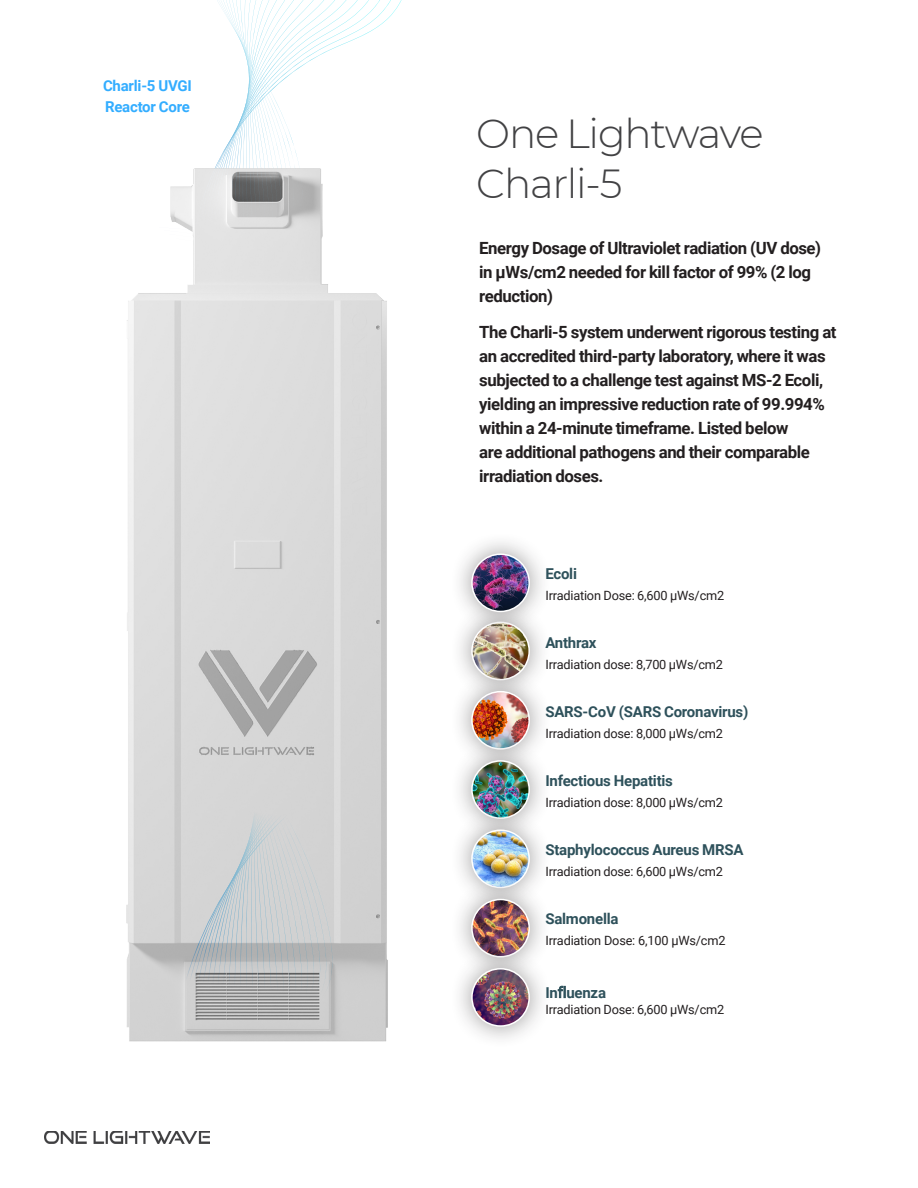
<style>
.page{position:relative;width:918px;height:1188px;background:#fff}
.page>*{position:absolute;margin:0;border:0;box-sizing:border-box;transform-origin:0 0}
.t1{font:300 40.5px/49.5px "Montserrat";letter-spacing:-.03em;color:#424244}
.t2{font:700 16.8px/24px "Roboto";letter-spacing:-.025em;color:#231f20}
.t3{font:700 15px "Roboto";letter-spacing:-.015em;color:#2e515b}
.t4{font:700 15px/21px "Roboto";letter-spacing:-.015em;color:#33adff}
.t5{font:12.75px "Roboto";letter-spacing:-.015em;color:#231f20}
.s1{font-weight:400}
</style>
<div class="page">
<img style="left:44px;top:1131px;width:165px;height:13px">
<img style="left:127px;top:271px;width:260px;height:771px">
<svg style="left:382px;top:589px;width:6px;height:453px;background:#cecece"></svg>
<svg style="left:372px;top:582px;width:10px;height:460px;background:#cfcfcf"></svg>
<div style="left:362px;top:576px;width:10px;height:466px;background:#d2d2d2"></div>
<div style="left:353px;top:570px;width:9px;height:472px;background:#d2d2d2"></div>
<div style="left:343px;top:563px;width:10px;height:479px;background:#d3d3d3"></div>
<svg style="left:333px;top:557px;width:10px;height:485px;background:#d6d6d6"></svg>
<svg style="left:126px;top:482px;width:209px;height:543px;background:#d0d1d1"></svg>
<svg style="left:170px;top:0;width:202px;height:271px"></svg>
<div style="left:449px;top:599px;width:103px;height:104px;background:#231f20;opacity:.45"></div>
<img style="left:472px;top:622px;width:57px;height:58px;border-radius:29px">
<div style="left:471px;top:622px;width:59px;height:58px;border:2px solid #fff;border-radius:50%"></div>
<div style="left:449px;top:669px;width:103px;height:103px;background:#231f20;opacity:.45"></div>
<img style="left:472px;top:692px;width:57px;height:57px;border-radius:29px">
<div style="left:471px;top:691px;width:59px;height:59px;border:2px solid #fff;border-radius:50%"></div>
<div style="left:449px;top:738px;width:103px;height:103px;background:#231f20;opacity:.45"></div>
<img style="left:472px;top:761px;width:57px;height:57px;border-radius:29px">
<div style="left:471px;top:760px;width:59px;height:59px;border:2px solid #fff;border-radius:50%"></div>
<div style="left:449px;top:807px;width:103px;height:103px;background:#231f20;opacity:.45"></div>
<img style="left:472px;top:830px;width:57px;height:57px;border-radius:29px">
<div style="left:471px;top:829px;width:59px;height:59px;border:2px solid #fff;border-radius:50%"></div>
<div style="left:449px;top:877px;width:103px;height:103px;background:#231f20;opacity:.45"></div>
<img style="left:472px;top:900px;width:57px;height:57px;border-radius:29px">
<div style="left:471px;top:899px;width:59px;height:58px;border:2px solid #fff;border-radius:50%"></div>
<div style="left:449px;top:946px;width:103px;height:103px;background:#231f20;opacity:.45"></div>
<img style="left:472px;top:969px;width:57px;height:57px;border-radius:29px">
<div style="left:471px;top:968px;width:59px;height:59px;border:2px solid #fff;border-radius:50%"></div>
<div style="left:449px;top:531px;width:103px;height:103px;background:#231f20;opacity:.45"></div>
<img style="left:472px;top:554px;width:57px;height:57px;border-radius:29px">
<div style="left:471px;top:553px;width:59px;height:59px;border:2px solid #fff;border-radius:50%"></div>
<p class="t4" style="left:103px;top:75px;width:90px">Charli-5 UVGI<br>Reactor Core</p>
<p class="t1" style="left:476px;top:108px;width:289px">One Lightwave<br>Charli-5</p>
<p class="t2" style="left:479px;top:236px;width:343px">Energy Dosage of Ultraviolet radiation (UV dose) in μWs/cm2 needed for kill factor of 99% (2 log reduction)</p>
<p class="t2" style="left:479px;top:320px;width:359px">The Charli-5 system underwent rigorous testing at an accredited third-party laboratory, where it was subjected to a challenge test against MS-2 Ecoli, yielding an impressive reduction rate of 99.994% within a 24-minute timeframe. Listed below<br>are additional pathogens and their comparable irradiation doses.</p>
<p class="t3" style="left:545px;top:563px;width:33px">Ecoli</p>
<p class="t5" style="left:545px;top:587px;width:180px">Irradiation Dose: 6,600 μWs/cm2</p>
<p class="t3" style="left:545px;top:632px;width:53px">Anthrax</p>
<p class="t5" style="left:545px;top:656px;width:179px">Irradiation dose: 8,700 μWs/cm2</p>
<p class="t3" style="left:545px;top:701px;width:205px">SARS-CoV (SARS Coronavirus)</p>
<p class="t5" style="left:545px;top:725px;width:179px">Irradiation dose: 8,000 μWs/cm2</p>
<p class="t3" style="left:545px;top:770px;width:129px">Infectious Hepatitis</p>
<p class="t5" style="left:545px;top:794px;width:179px">Irradiation dose: 8,000 μWs/cm2</p>
<p class="t3" style="left:545px;top:839px;width:200px">Staphylococcus Aureus MRSA</p>
<p class="t5" style="left:545px;top:863px;width:179px">Irradiation dose: 6,600 μWs/cm2</p>
<p class="t3" style="left:545px;top:908px;width:75px">Salmonella</p>
<p class="t5" style="left:545px;top:932px;width:182px">Irradiation Dose: 6,100 μWs/cm2</p>
<p class="t3" style="left:545px;top:982px;width:62px">In<span class="s1">fl</span>uenza</p>
<p class="t5" style="left:545px;top:1001px;width:180px">Irradiation Dose: 6,600 μWs/cm2</p>
</div>
